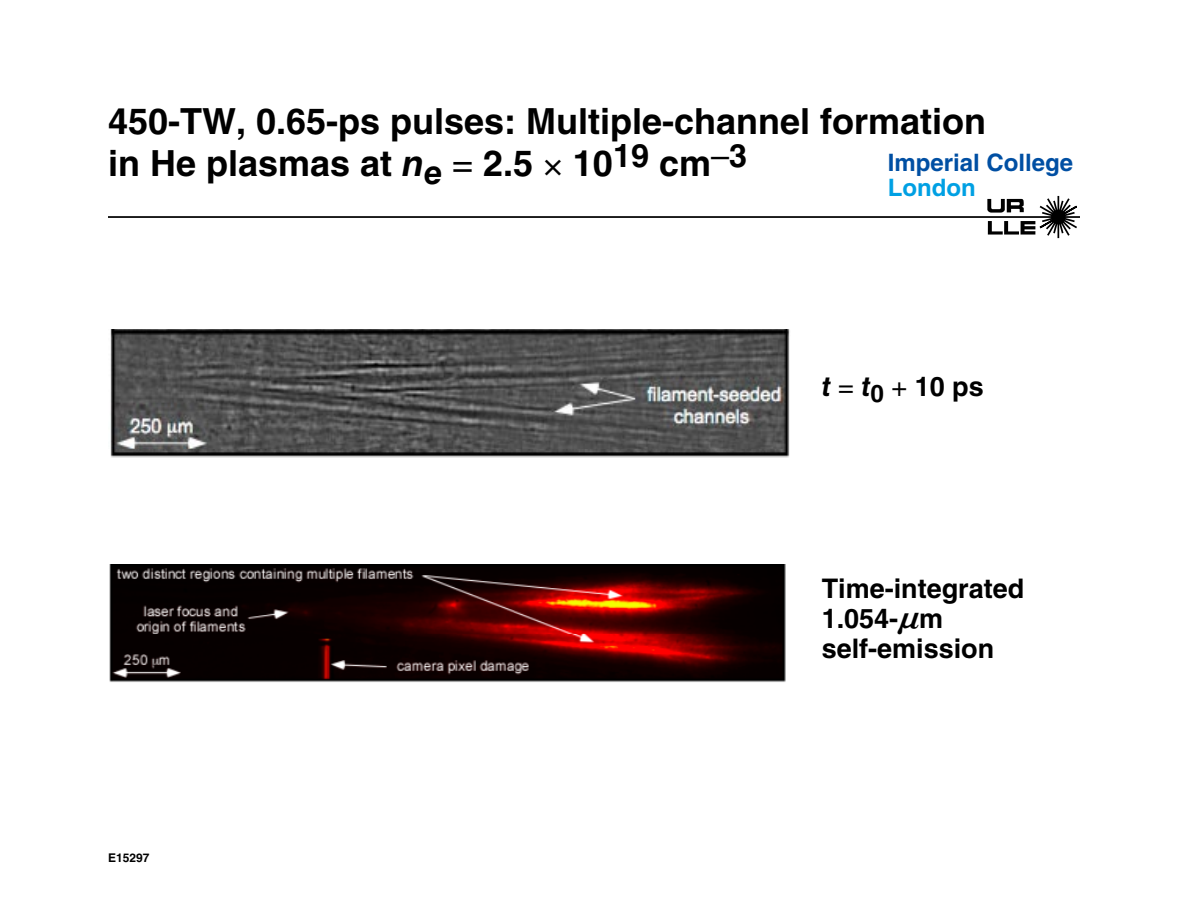
<style>
.page{position:relative;width:1188px;height:918px;background:#fff}
.page>*{position:absolute;margin:0;border:0;box-sizing:border-box;transform-origin:0 0}
.t1{font:700 36px/42px "Helvetica LT Std";color:#000}
.t2{font:700 27px/30px "Helvetica LT Std";color:#000}
.t3{font:700 24px "Helvetica LT Std";color:#004fa3}
.t4{font:700 24px "Helvetica LT Std";color:#00a0e3}
.t5{font:700 12px "Helvetica LT Std";color:#000}
.s1{font-style:italic}
.s2{font-weight:400}
.s3{font-family:"MM Greek"}
</style>
<div class="page">
<svg style="left:987px;top:195px;width:90px;height:44px"></svg>
<hr style="left:108px;top:216px;width:972px;height:2px;background:#000">
<img style="left:110px;top:329px;width:680px;height:129px">
<img style="left:109px;top:564px;width:677px;height:118px">
<p class="t1" style="left:108px;top:100px;width:880px">450-TW, 0.65-ps pulses: Multiple-channel formation in He plasmas at <span class="s1">n</span><sub>e</sub> <span class="s2">=</span> 2.5 10<sup>19</sup> cm<sup>–</sup><sup>3</sup></p>
<p class="t3" style="left:888px;top:147px;width:187px">Imperial College</p>
<p class="t4" style="left:888px;top:173px;width:89px">London</p>
<p class="t2" style="left:822px;top:371px;width:164px"><span class="s1">t</span> <span class="s2">=</span> <span class="s1">t</span><sub>0</sub> <span class="s2">+</span> 10 ps</p>
<p class="t5" style="left:108px;top:850px;width:43px">E15297</p>
<p class="t2" style="left:822px;top:573px;width:204px">Time-integrated<br>1.054-<span class="s3">n</span>m self-emission</p>
</div>
